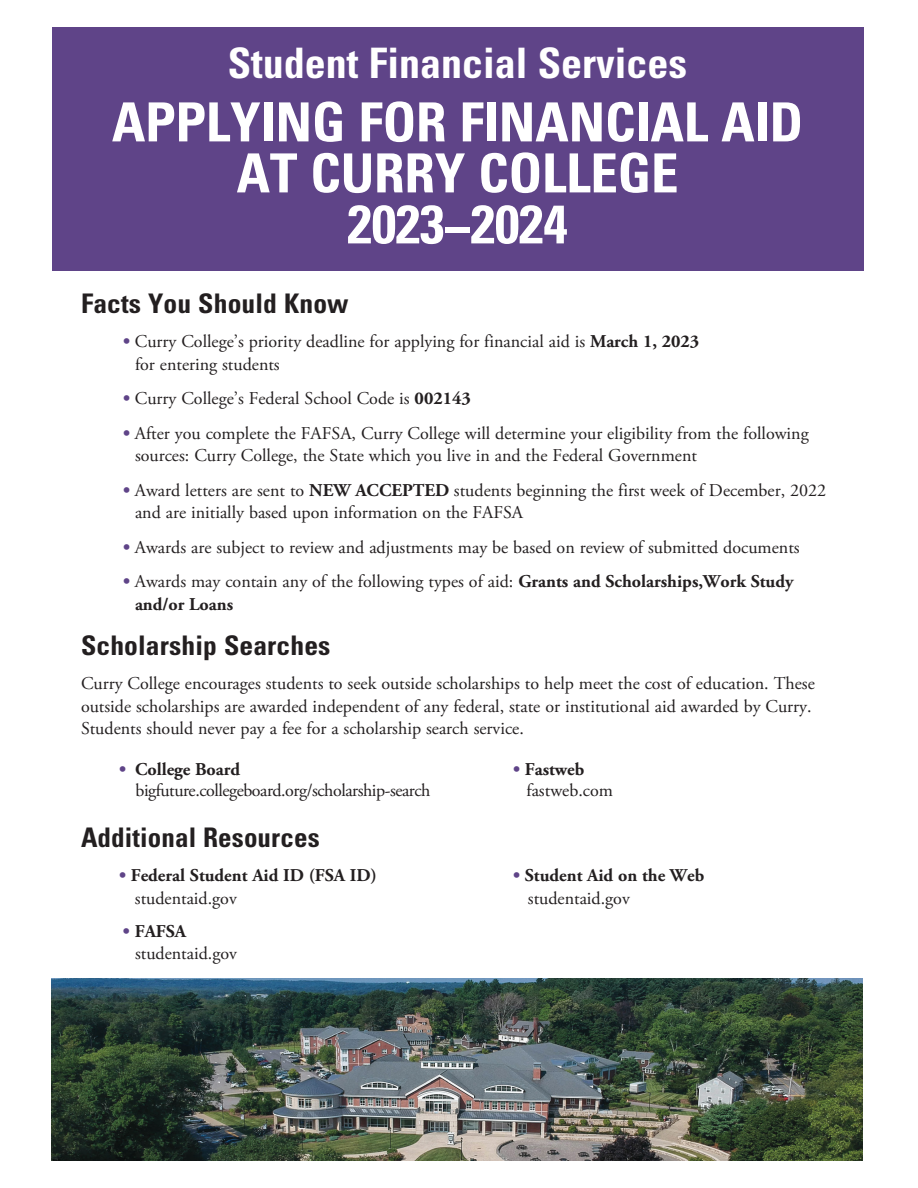
<style>
.page{position:relative;width:918px;height:1188px;background:#fff}
.page>*{position:absolute;margin:0;border:0;box-sizing:border-box;transform-origin:0 0}
.t1{font:700 condensed 54px "Univers LT Pro";letter-spacing:-.005em;color:#fff}
.t2{font:700 condensed 42px "Univers LT Pro";color:#fff}
.t3{font:700 condensed 27px "Univers LT Pro";letter-spacing:.005em;color:#231f20}
.t4{font:18px/22.5px "Adobe Garamond Pro";color:#231f20}
.t5{font:700 18px "Adobe Garamond Pro";color:#231f20}
.t6{font:18px "Adobe Garamond Pro";letter-spacing:-.025em;color:#231f20}
.s1{font-size:52.5px}
.s2{font-weight:700;color:#5f4488}
.s3{font-weight:700}
.s4{color:#5f4488}
</style>
<div class="page">
<div style="left:52px;top:27px;width:812px;height:243px;background:#5f4488"></div>
<img style="left:51px;top:979px;width:811px;height:182px">
<p class="t2" style="left:228px;top:38px;width:461px">Student Financial Services</p>
<p class="t1" style="left:112px;top:89px;width:693px">APPLYING FOR FINANCIAL AID</p>
<p class="t1" style="left:236px;top:140px;width:444px">AT CURRY COLLEGE</p>
<p class="t1" style="left:347px;top:191px;width:222px">2023<span class="s1">−</span>2024</p>
<p class="t3" style="left:81px;top:286px;width:269px">Facts You Should Know</p>
<p class="t4" style="left:135px;top:331px;width:566px;text-indent:-12px"><span class="s2">•</span> Curry College’s priority deadline for applying for financial aid is <span class="s3">March 1, 2023 </span>for entering students</p>
<p class="t4" style="left:123px;top:388px;width:349px"><span class="s2">•</span> Curry College’s Federal School Code is <span class="s3">002143</span></p>
<p class="t4" style="left:135px;top:422px;width:675px;text-indent:-12px"><span class="s2">•</span> After you complete the FAFSA, Curry College will determine your eligibility from the following sources: Curry College, the State which you live in and the Federal Government</p>
<p class="t4" style="left:123px;top:479px;width:705px"><span class="s2">•</span> Award letters are sent to <span class="s3">NEW ACCEPTED</span> students beginning the first week of December, 2022</p>
<p class="t4" style="left:135px;top:502px;width:390px">and are initially based upon information on the FAFSA</p>
<p class="t4" style="left:123px;top:536px;width:678px"><span class="s2">•</span> Awards are subject to review and adjustments may be based on review of submitted documents</p>
<p class="t4" style="left:135px;top:571px;width:660px;text-indent:-12px"><span class="s2">•</span> Awards may contain any of the following types of aid: <span class="s3">Grants and Scholarships,Work Study and/or Loans</span></p>
<p class="t3" style="left:81px;top:628px;width:251px">Scholarship Searches</p>
<p class="t4" style="left:81px;top:673px;width:735px">Curry College encourages students to seek outside scholarships to help meet the cost of education. These outside scholarships are awarded independent of any federal, state or institutional aid awarded by Curry.<br>Students should never pay a fee for a scholarship search service.</p>
<p class="t5" style="left:119px;top:758px;width:123px"><span class="s4">•</span> College Board</p>
<p class="t5" style="left:513px;top:758px;width:73px"><span class="s4">•</span> Fastweb</p>
<p class="t6" style="left:135px;top:779px;width:297px">bigfuture.collegeboard.org/scholarship-search</p>
<p class="t4" style="left:527px;top:779px;width:88px">fastweb.com</p>
<p class="t3" style="left:81px;top:820px;width:240px">Additional Resources</p>
<p class="t5" style="left:119px;top:865px;width:259px"><span class="s4">•</span> Federal Student Aid ID (FSA ID)</p>
<p class="t5" style="left:513px;top:865px;width:193px"><span class="s4">•</span> Student Aid on the Web</p>
<p class="t4" style="left:135px;top:887px;width:103px">studentaid.gov</p>
<p class="t4" style="left:528px;top:887px;width:103px">studentaid.gov</p>
<p class="t5" style="left:123px;top:920px;width:65px"><span class="s4">•</span> FAFSA</p>
<p class="t4" style="left:135px;top:943px;width:103px">studentaid.gov</p>
</div>
